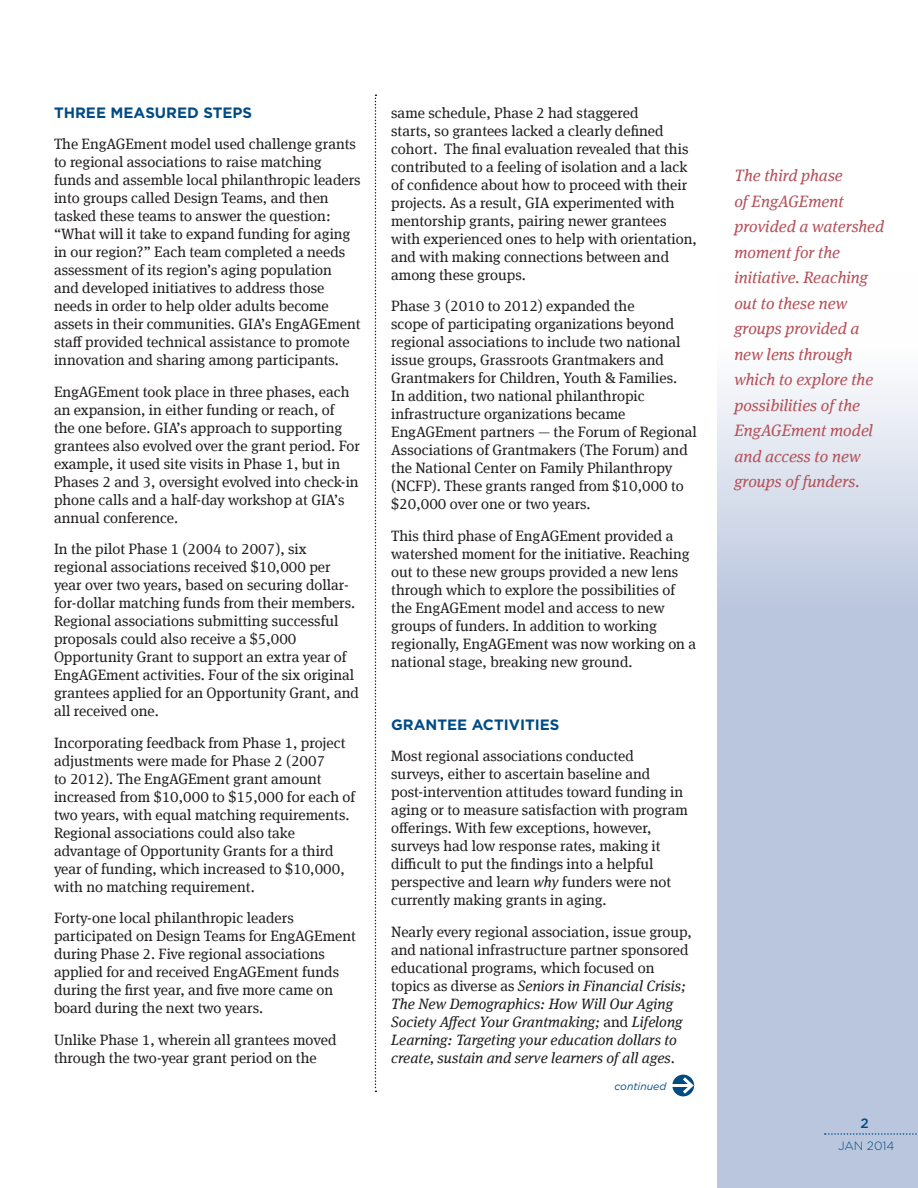
<style>
.page{position:relative;width:918px;height:1188px;background:#fff}
.page>*{position:absolute;margin:0;border:0;box-sizing:border-box;transform-origin:0 0}
.t1{font:italic 16.5px/25.5px "Meta Serif Offc";color:#b5525a}
.t2{font:15px/18px "Meta Serif Offc";color:#231f20}
.t3{font:italic 15px/18px "Meta Serif Offc";color:#231f20}
.t4{font:700 15px "Gotham";color:#004b84}
.t5{font:500 13.5px "Gotham";color:#004b84}
.t6{font:300 12px "Gotham";color:#004b84}
.t7{font:italic 10.5px "Gotham";color:#004b84}
.s1{font-style:italic}
.s2{font-style:normal}
</style>
<div class="page">
<svg style="left:717px;top:381px;width:201px;height:807px;background:#c2cce1"></svg>
<div style="left:672px;top:1075px;width:22px;height:21px;background:#004b84;border-radius:50%"></div>
<hr style="left:672px;top:1084px;width:20px;height:3px;background:#fff">
<svg style="left:680px;top:1074px;width:15px;height:23px"></svg>
<svg style="left:825px;top:1133px;width:93px;height:2px"></svg>
<svg style="left:375px;top:94px;width:1px;height:998px"></svg>
<p class="t4" style="left:54px;top:103px;width:200px">THREE MEASURED STEPS</p>
<p class="t2" style="left:54px;top:135px;width:308px">The EngAGEment model used challenge grants to regional associations to raise matching funds and assemble local philanthropic leaders into groups called Design Teams, and then tasked these teams to answer the question: “What will it take to expand funding for aging in our region?” Each team completed a needs assessment of its region’s aging population<br>and developed initiatives to address those needs in order to help older adults become assets in their communities. GIA’s EngAGEment staff provided technical assistance to promote innovation and sharing among participants.</p>
<p class="t2" style="left:54px;top:383px;width:307px">EngAGEment took place in three phases, each an expansion, in either funding or reach, of<br>the one before. GIA’s approach to supporting grantees also evolved over the grant period. For example, it used site visits in Phase 1, but in Phases 2 and 3, oversight evolved into check-in phone calls and a half-day workshop at GIA’s annual conference.</p>
<p class="t2" style="left:54px;top:540px;width:307px">In the pilot Phase 1 (2004 to 2007), six regional associations received $10,000 per year over two years, based on securing dollar&shy;for-dollar matching funds from their members.<br>Regional associations submitting successful proposals could also receive a $5,000<br>Opportunity Grant to support an extra year of EngAGEment activities. Four of the six original grantees applied for an Opportunity Grant, and all received one.</p>
<p class="t2" style="left:54px;top:734px;width:303px">Incorporating feedback from Phase 1, project adjustments were made for Phase 2 (2007<br>to 2012). The EngAGEment grant amount increased from $10,000 to $15,000 for each of two years, with equal matching requirements.<br>Regional associations could also take advantage of Opportunity Grants for a third year of funding, which increased to $10,000, with no matching requirement.</p>
<p class="t2" style="left:54px;top:909px;width:303px">Forty-one local philanthropic leaders participated on Design Teams for EngAGEment during Phase 2. Five regional associations applied for and received EngAGEment funds during the first year, and five more came on board during the next two years.</p>
<p class="t2" style="left:54px;top:1031px;width:284px">Unlike Phase 1, wherein all grantees moved through the two-year grant period on the</p>
<p class="t2" style="left:391px;top:103px;width:307px">same schedule, Phase 2 had staggered<br>starts, so grantees lacked a clearly defined cohort. The final evaluation revealed that this contributed to a feeling of isolation and a lack of confidence about how to proceed with their projects. As a result, GIA experimented with mentorship grants, pairing newer grantees with experienced ones to help with orientation, and with making connections between and among these groups.</p>
<p class="t2" style="left:391px;top:297px;width:307px">Phase 3 (2010 to 2012) expanded the<br>scope of participating organizations beyond regional associations to include two national issue groups, Grassroots Grantmakers and Grantmakers for Children, Youth &amp; Families.<br>In addition, two national philanthropic infrastructure organizations became EngAGEment partners — the Forum of Regional Associations of Grantmakers (The Forum) and the National Center on Family Philanthropy (NCFP). These grants ranged from $10,000 to $20,000 over one or two years.</p>
<p class="t2" style="left:391px;top:526px;width:306px">This third phase of EngAGEment provided a watershed moment for the initiative. Reaching out to these new groups provided a new lens through which to explore the possibilities of the EngAGEment model and access to new groups of funders. In addition to working regionally, EngAGEment was now working on a national stage, breaking new ground.</p>
<p class="t4" style="left:391px;top:714px;width:170px">GRANTEE ACTIVITIES</p>
<p class="t2" style="left:391px;top:747px;width:298px">Most regional associations conducted surveys, either to ascertain baseline and post-intervention attitudes toward funding in aging or to measure satisfaction with program offerings. With few exceptions, however, surveys had low response rates, making it difficult to put the findings into a helpful perspective and learn <span class="s1">why</span> funders were not currently making grants in aging.</p>
<p class="t3" style="left:391px;top:922px;width:302px"><span class="s2">Nearly every regional association, issue group, and national infrastructure partner sponsored educational programs, which focused on topics as diverse as</span> Seniors in Financial Crisis; The New Demographics: How Will Our Aging Society Affect Your Grantmaking; <span class="s2">and</span> Lifelong Learning: Targeting your education dollars to create, sustain and serve learners of all ages<span class="s2">.</span></p>
<p class="t7" style="left:615px;top:1080px;width:53px">continued</p>
<p class="t1" style="left:734px;top:163px;width:151px">The third phase<br>of EngAGEment provided a watershed moment for the initiative. Reaching out to these new groups provided a new lens through which to explore the possibilities of the<br>EngAGEment model and access to new groups of funders.</p>
<p class="t5" style="left:860px;top:1114px;width:10px">2</p>
<p class="t6" style="left:838px;top:1138px;width:58px">JAN 2014</p>
</div>
